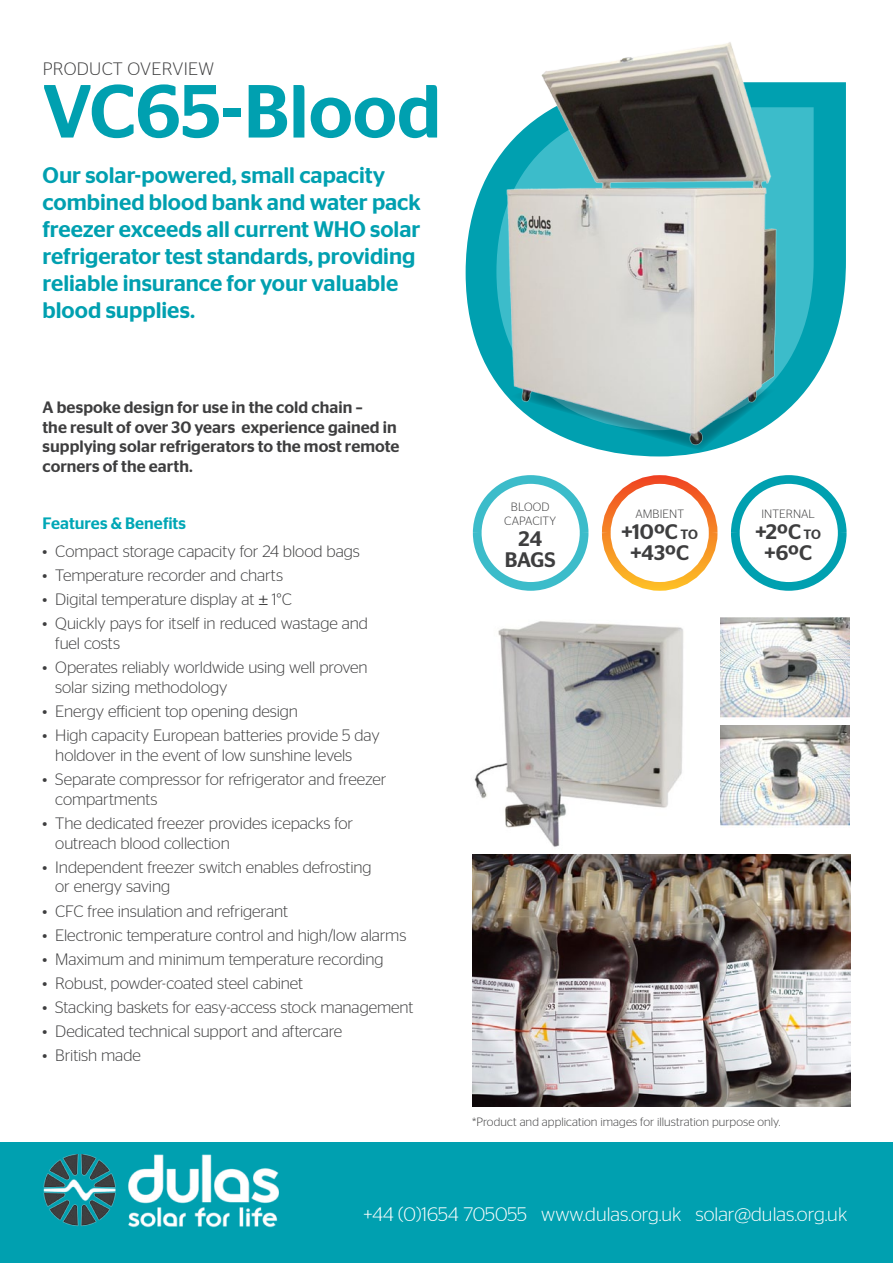
<style>
.page{position:relative;width:893px;height:1263px;background:#fff}
.page>*{position:absolute;margin:0;border:0;box-sizing:border-box;transform-origin:0 0}
.Headline{font:500 75px "Stag Sans";color:#00a0b0}
.Intro_copy{font:500 22.5px/27px "Stag Sans";color:#00a0b0}
.Intro_copy-2{font:500 21px/21px "Stag Sans";letter-spacing:.005em;color:#3e3e3f;text-align:center}
.t1{font:300 19.5px "Stag Sans";color:#fff}
.Headline-2{font:300 18px "Stag Sans";letter-spacing:.02em;color:#3e3e3f}
.Body_copy{font:300 16.5px/19.8px "Stag Sans";letter-spacing:-.01em;color:#3e3e3f}
.Body_copy-2{font:500 16.5px/19.8px "Stag Sans";letter-spacing:.005em;color:#3e3e3f}
.Body_copy-3{font:500 16.5px "Stag Sans";letter-spacing:.005em;color:#00a7b6}
.Body_copy-4{font:300 12px "Stag Sans";letter-spacing:.005em;color:#3e3e3f}
.Intro_copy-3{font:300 12px/13.5px "Stag Sans";letter-spacing:.005em;color:#3e3e3f;text-align:center}
.s1{font-family:"Myriad Pro";font-weight:400}
.s2{font-size:21.15px}
.s3{font-size:13.5px}
</style>
<div class="page">
<div style="left:0;top:1142px;width:893px;height:121px;background:#00a0b0"></div>
<img style="left:43px;top:1154px;width:236px;height:74px">
<img style="left:465px;top:42px;width:381px;height:415px">
<img style="left:472px;top:621px;width:223px;height:234px">
<img style="left:720px;top:617px;width:129px;height:101px">
<img style="left:720px;top:726px;width:129px;height:100px">
<img style="left:473px;top:855px;width:377px;height:252px">
<svg style="left:472px;top:475px;width:375px;height:116px"></svg>
<p class="Headline-2" style="left:43px;top:58px;width:173px">PRODUCT OVERVIEW</p>
<p class="Headline" style="left:43px;top:68px;width:400px">VC65-Blood</p>
<p class="Intro_copy" style="left:43px;top:162px;width:380px">Our solar-powered, small capacity combined blood bank and water pack freezer exceeds all current WHO solar refrigerator test standards, providing reliable insurance for your valuable blood supplies.</p>
<p class="Body_copy-2" style="left:43px;top:397px;width:358px">A bespoke design for use in the cold chain –<br>the result of over 30 years experience gained in supplying solar refrigerators to the most remote corners of the earth.</p>
<p class="Body_copy-3" style="left:43px;top:513px;width:145px">Features &amp; Benefits</p>
<p class="Body_copy" style="left:43px;top:541px;width:319px">• Compact storage capacity for 24 blood bags</p>
<p class="Body_copy" style="left:43px;top:565px;width:242px">• Temperature recorder and charts</p>
<p class="Body_copy" style="left:43px;top:589px;width:251px">• Digital temperature display at <span class="s1">±</span> 1°C</p>
<p class="Body_copy" style="left:55px;top:613px;width:314px;text-indent:-13px">• Quickly pays for itself in reduced wastage and fuel costs</p>
<p class="Body_copy" style="left:55px;top:657px;width:314px;text-indent:-13px">• Operates reliably worldwide using well proven solar sizing methodology</p>
<p class="Body_copy" style="left:43px;top:701px;width:257px">• Energy efficient top opening design</p>
<p class="Body_copy" style="left:55px;top:725px;width:326px;text-indent:-13px">• High capacity European batteries provide 5 day holdover in the event of low sunshine levels</p>
<p class="Body_copy" style="left:55px;top:769px;width:333px;text-indent:-13px">• Separate compressor for refrigerator and freezer compartments</p>
<p class="Body_copy" style="left:55px;top:813px;width:300px;text-indent:-13px">• The dedicated freezer provides icepacks for outreach blood collection</p>
<p class="Body_copy" style="left:55px;top:857px;width:318px;text-indent:-13px">• Independent freezer switch enables defrosting or energy saving</p>
<p class="Body_copy" style="left:43px;top:901px;width:247px">• CFC free insulation and refrigerant</p>
<p class="Body_copy" style="left:43px;top:925px;width:365px">• Electronic temperature control and high/low alarms</p>
<p class="Body_copy" style="left:43px;top:949px;width:343px">• Maximum and minimum temperature recording</p>
<p class="Body_copy" style="left:43px;top:973px;width:262px">• Robust, powder-coated steel cabinet</p>
<p class="Body_copy" style="left:43px;top:997px;width:372px">• Stacking baskets for easy-access stock management</p>
<p class="Body_copy" style="left:43px;top:1021px;width:301px">• Dedicated technical support and aftercare</p>
<p class="Body_copy" style="left:43px;top:1045px;width:100px">• British made</p>
<p class="Intro_copy-3" style="left:504px;top:500px;width:54px">BLOOD<br>CAPACITY</p>
<p class="Intro_copy-2" style="left:505px;top:528px;width:53px">24<br>BAGS</p>
<p class="Intro_copy-3" style="left:635px;top:507px;width:50px">AMBIENT</p>
<p class="Intro_copy-2" style="left:621px;top:521px;width:78px"><span class="s2">+</span>10ºC <span class="s3">TO </span>+43ºC</p>
<p class="Intro_copy-3" style="left:761px;top:507px;width:55px">INTERNAL</p>
<p class="Intro_copy-2" style="left:755px;top:521px;width:67px"><span class="s2">+</span>2ºC <span class="s3">TO </span>+6ºC</p>
<p class="Body_copy-4" style="left:472px;top:1115px;width:310px">*Product and application images for illustration purpose only.</p>
<p class="t1" style="left:364px;top:1203px;width:485px">+44 (0)1654 705055 www.dulas.org.uk solar@dulas.org.uk</p>
</div>
